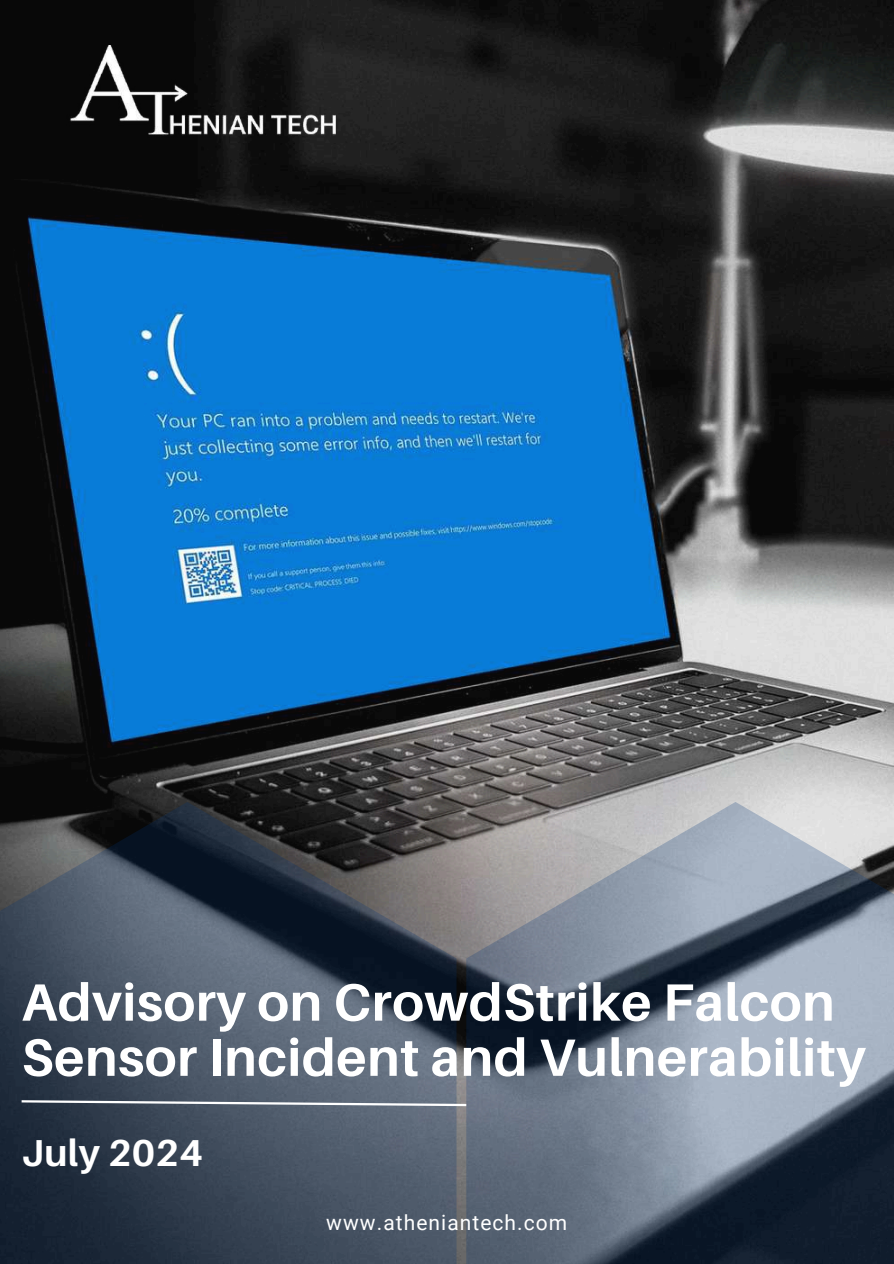
<style>
.page{position:relative;width:894px;height:1264px;background:#fff}
.page>*{position:absolute;margin:0;border:0;box-sizing:border-box;transform-origin:0 0}
.t1{font:700 52.5px/55.2px "Aileron";letter-spacing:.01em;color:#fff}
.t2{font:700 37.5px "Aileron";letter-spacing:.01em;color:#fff}
.t3{font:21px "Roboto";letter-spacing:.05em;color:#fff}
</style>
<div class="page">
<img style="left:0;top:0;width:893px;height:1263px">
<svg style="left:0;top:802px;width:456px;height:461px;background:#3e4856"></svg>
<svg style="left:466px;top:802px;width:427px;height:461px;background:#717b88"></svg>
<svg style="left:19px;top:1099px;width:449px;height:8px"></svg>
<img style="left:53px;top:45px;width:282px;height:119px">
<p class="t1" style="left:22px;top:973px;width:845px">Advisory on CrowdStrike Falcon<br>Sensor Incident and Vulnerability</p>
<p class="t2" style="left:22px;top:1129px;width:183px">July 2024</p>
<p class="t3" style="left:326px;top:1210px;width:242px">www.atheniantech.com</p>
</div>
